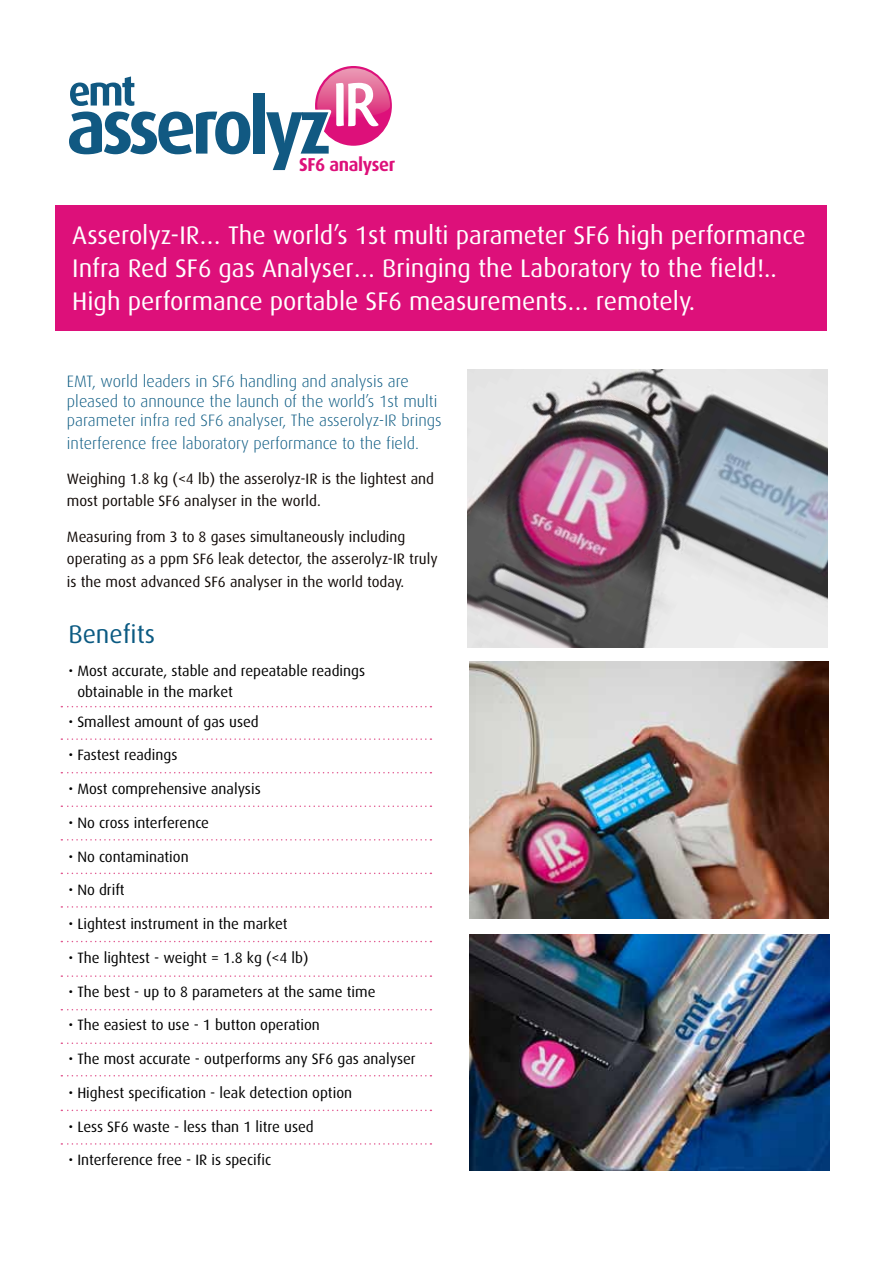
<style>
.page{position:relative;width:893px;height:1263px;background:#fff}
.page>*{position:absolute;margin:0;border:0;box-sizing:border-box;transform-origin:0 0}
.t1{font:700 76.65px "Dax";letter-spacing:-.06em;color:#115982;scale:.96 1}
.t2{font:64.95px "Cronos Pro Subh";color:#fff;scale:.96 1}
.t3{font:25.5px/33px "Dax";color:#fff}
.t4{font:25.5px "Dax";color:#0b5a82}
.t5{font:700 18.75px "Dax";letter-spacing:-.02em;color:#dd107a;scale:.96 1}
.t6{font:300 16.5px/19.5px "Dax";color:#0b5a82}
.t7{font:15px/21px "Dax";color:#000}
.t8{font:15px/22.5px "Dax";color:#100906}
</style>
<div class="page">
<div style="left:55px;top:206px;width:771px;height:125px;background:#dd107a"></div>
<img style="left:468px;top:370px;width:359px;height:277px">
<img style="left:469px;top:935px;width:360px;height:235px">
<img style="left:469px;top:662px;width:359px;height:256px">
<svg style="left:315px;top:68px;width:75px;height:78px"></svg>
<svg style="left:70px;top:76px;width:65px;height:30px"></svg>
<svg style="left:61px;top:706px;width:370px;height:1px"></svg>
<svg style="left:61px;top:738px;width:370px;height:2px"></svg>
<svg style="left:61px;top:772px;width:370px;height:1px"></svg>
<svg style="left:61px;top:805px;width:370px;height:2px"></svg>
<svg style="left:61px;top:839px;width:370px;height:1px"></svg>
<svg style="left:61px;top:873px;width:370px;height:1px"></svg>
<svg style="left:61px;top:906px;width:370px;height:2px"></svg>
<svg style="left:61px;top:941px;width:370px;height:1px"></svg>
<svg style="left:61px;top:975px;width:370px;height:2px"></svg>
<svg style="left:61px;top:1009px;width:370px;height:1px"></svg>
<svg style="left:61px;top:1042px;width:370px;height:2px"></svg>
<svg style="left:61px;top:1075px;width:370px;height:1px"></svg>
<svg style="left:61px;top:1109px;width:370px;height:2px"></svg>
<svg style="left:61px;top:1143px;width:370px;height:2px"></svg>
<h2 class="t2" style="left:333px;top:67px;width:48px">IR</h2>
<h1 class="t1" style="left:67px;top:84px;width:277px">asserolyz</h1>
<p class="t5" style="left:299px;top:154px;width:102px">SF6 analyser</p>
<h3 class="t3" style="left:72px;top:219px;width:735px">Asserolyz-IR… The world’s 1st multi parameter SF6 high performance<br>Infra Red SF6 gas Analyser… Bringing the Laboratory to the field!..<br>High performance portable SF6 measurements… remotely.</h3>
<p class="t6" style="left:67px;top:372px;width:376px">EMT, world leaders in SF6 handling and analysis are pleased to announce the launch of the world’s 1st multi parameter infra red SF6 analyser, The asserolyz-IR brings</p>
<p class="t6" style="left:67px;top:433px;width:353px">interference free laboratory performance to the field.</p>
<p class="t8" style="left:67px;top:468px;width:369px">Weighing 1.8 kg (&lt;4 lb) the asserolyz-IR is the lightest and most portable SF6 analyser in the world.</p>
<p class="t8" style="left:67px;top:525px;width:372px">Measuring from 3 to 8 gases simultaneously including operating as a ppm SF6 leak detector, the asserolyz-IR truly is the most advanced SF6 analyser in the world today.</p>
<h3 class="t4" style="left:68px;top:620px;width:88px">Benefits</h3>
<p class="t7" style="left:77px;top:660px;width:289px;text-indent:-9px">• Most accurate, stable and repeatable readings obtainable in the market</p>
<p class="t7" style="left:68px;top:711px;width:192px">• Smallest amount of gas used</p>
<p class="t7" style="left:68px;top:745px;width:111px">• Fastest readings</p>
<p class="t7" style="left:68px;top:778px;width:194px">• Most comprehensive analysis</p>
<p class="t7" style="left:68px;top:812px;width:142px">• No cross interference</p>
<p class="t7" style="left:68px;top:846px;width:122px">• No contamination</p>
<p class="t7" style="left:68px;top:880px;width:58px">• No drift</p>
<p class="t7" style="left:68px;top:913px;width:221px">• Lightest instrument in the market</p>
<p class="t7" style="left:68px;top:947px;width:242px">• The lightest - weight = 1.8 kg (&lt;4 lb)</p>
<p class="t7" style="left:68px;top:981px;width:309px">• The best - up to 8 parameters at the same time</p>
<p class="t7" style="left:68px;top:1015px;width:253px">• The easiest to use - 1 button operation</p>
<p class="t7" style="left:68px;top:1048px;width:349px">• The most accurate - outperforms any SF6 gas analyser</p>
<p class="t7" style="left:68px;top:1082px;width:285px">• Highest specification - leak detection option</p>
<p class="t7" style="left:68px;top:1116px;width:247px">• Less SF6 waste - less than 1 litre used</p>
<p class="t7" style="left:68px;top:1150px;width:204px">• Interference free - IR is specific</p>
</div>
